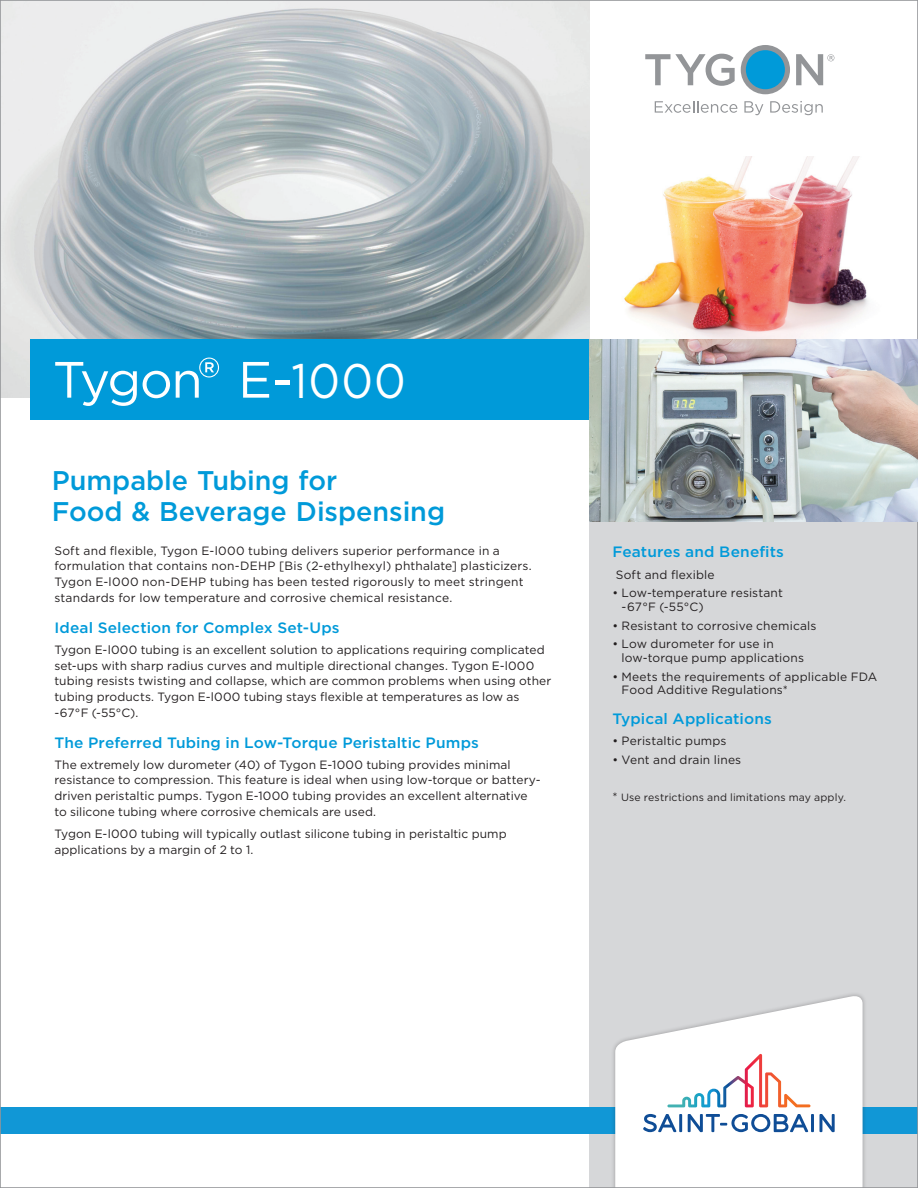
<style>
.page{position:relative;width:918px;height:1188px;background:#fff}
.page>*{position:absolute;margin:0;border:0;box-sizing:border-box;transform-origin:0 0}
.box___Product_name{font:51px "Gotham";letter-spacing:-.04em;color:#fff}
.Heading{font:500 27px/31.5px "Gotham";color:#009ad9}
.body_-_subhead{font:500 15px "Gotham";letter-spacing:.01em;color:#009ad9}
.F_B_heads{font:500 15px "Gotham";letter-spacing:.01em;color:#009ad9}
.body_-_copy{font:12px/15.8px "Gotham";letter-spacing:.005em;color:#231f20}
.F_B_Bullets{font:12px/13.8px "Gotham";letter-spacing:.01em;color:#231f20}
.F_B_Bullets-2{font:10.5px "Gotham";letter-spacing:.02em;color:#231f20}
.s1{font-size:57px}
.s2{font-size:48.45px}
.s3{font-size:12px}
</style>
<div class="page">
<div style="left:590px;top:398px;width:328px;height:790px;background:#d6d7d9"></div>
<div style="left:741px;top:45px;width:49px;height:49px;background:#939598;border-radius:50%"></div>
<div style="left:746px;top:50px;width:39px;height:39px;background:#009ad9;border-radius:50%"></div>
<svg style="left:645px;top:54px;width:90px;height:32px"></svg>
<svg style="left:655px;top:101px;width:82px;height:12px"></svg>
<svg style="left:744px;top:101px;width:19px;height:14px"></svg>
<svg style="left:770px;top:101px;width:53px;height:14px"></svg>
<svg style="left:796px;top:54px;width:38px;height:31px"></svg>
<img style="left:590px;top:157px;width:326px;height:365px">
<img style="left:2px;top:2px;width:588px;height:396px">
<div style="left:0;top:1107px;width:918px;height:27px;background:#1197d6"></div>
<div style="left:611px;top:992px;width:256px;height:196px;background:#231f20;opacity:.3"></div>
<svg style="left:615px;top:996px;width:248px;height:190px;fill:#fff"></svg>
<svg style="left:643px;top:1114px;width:33px;height:18px"></svg>
<hr style="left:679px;top:1114px;width:3px;height:18px;background:#0f4d96">
<svg style="left:688px;top:1114px;width:120px;height:18px;background:#a3bbd7"></svg>
<hr style="left:811px;top:1114px;width:3px;height:18px;background:#0f4d96">
<svg style="left:819px;top:1114px;width:16px;height:18px"></svg>
<svg style="left:667px;top:1054px;width:144px;height:53px;background:#f0e5e6"></svg>
<div style="left:31px;top:339px;width:573px;height:81px;background:#009ad9"></div>
<p class="box___Product_name" style="left:53px;top:347px;width:355px">Tygon<span class="s1">®</span> E-<span class="s2">1000</span></p>
<p class="Heading" style="left:52px;top:464px;width:395px">Pumpable Tubing for<br>Food &amp; Beverage Dispensing</p>
<p class="body_-_copy" style="left:54px;top:542px;width:479px">Soft and flexible, Tygon E-l000 tubing delivers superior performance in a formulation that contains non-DEHP [Bis (2-ethylhexyl) phthalate] plasticizers.<br>Tygon E-l000 non-DEHP tubing has been tested rigorously to meet stringent standards for low temperature and corrosive chemical resistance.</p>
<p class="body_-_subhead" style="left:54px;top:618px;width:287px">Ideal Selection for Complex Set-Ups</p>
<p class="body_-_copy" style="left:54px;top:641px;width:498px">Tygon E-l000 tubing is an excellent solution to applications requiring complicated set-ups with sharp radius curves and multiple directional changes. Tygon E-l000 tubing resists twisting and collapse, which are common problems when using other tubing products. Tygon E-l000 tubing stays flexible at temperatures as low as -67°F (-55°C).</p>
<p class="body_-_subhead" style="left:54px;top:733px;width:426px">The Preferred Tubing in Low-Torque Peristaltic Pumps</p>
<p class="body_-_copy" style="left:54px;top:756px;width:488px">The extremely low durometer (40) of Tygon E-1000 tubing provides minimal resistance to compression. This feature is ideal when using low-torque or battery&shy;driven peristaltic pumps. Tygon E-1000 tubing provides an excellent alternative to silicone tubing where corrosive chemicals are used.</p>
<p class="body_-_copy" style="left:54px;top:826px;width:454px">Tygon E-l000 tubing will typically outlast silicone tubing in peristaltic pump applications by a margin of 2 to 1.</p>
<p class="F_B_heads" style="left:612px;top:542px;width:173px">Features and Benefits</p>
<p class="F_B_Bullets" style="left:616px;top:567px;width:100px">Soft and flexible</p>
<p class="F_B_Bullets" style="left:622px;top:586px;width:163px;text-indent:-9px">• Low-temperature resistant -67°F (-55°C)</p>
<p class="F_B_Bullets" style="left:612px;top:618px;width:206px">• Resistant to corrosive chemicals</p>
<p class="F_B_Bullets" style="left:622px;top:637px;width:184px;text-indent:-9px">• Low durometer for use in low-torque pump applications</p>
<p class="F_B_Bullets" style="left:622px;top:669px;width:257px;text-indent:-9px">• Meets the requirements of applicable FDA<br>Food Additive Regulations*</p>
<p class="F_B_heads" style="left:612px;top:708px;width:161px">Typical Applications</p>
<p class="F_B_Bullets" style="left:612px;top:734px;width:116px">• Peristaltic pumps</p>
<p class="F_B_Bullets" style="left:612px;top:752px;width:130px">• Vent and drain lines</p>
<p class="F_B_Bullets-2" style="left:612px;top:790px;width:235px"><span class="s3">*</span> Use restrictions and limitations may apply.</p>
</div>
